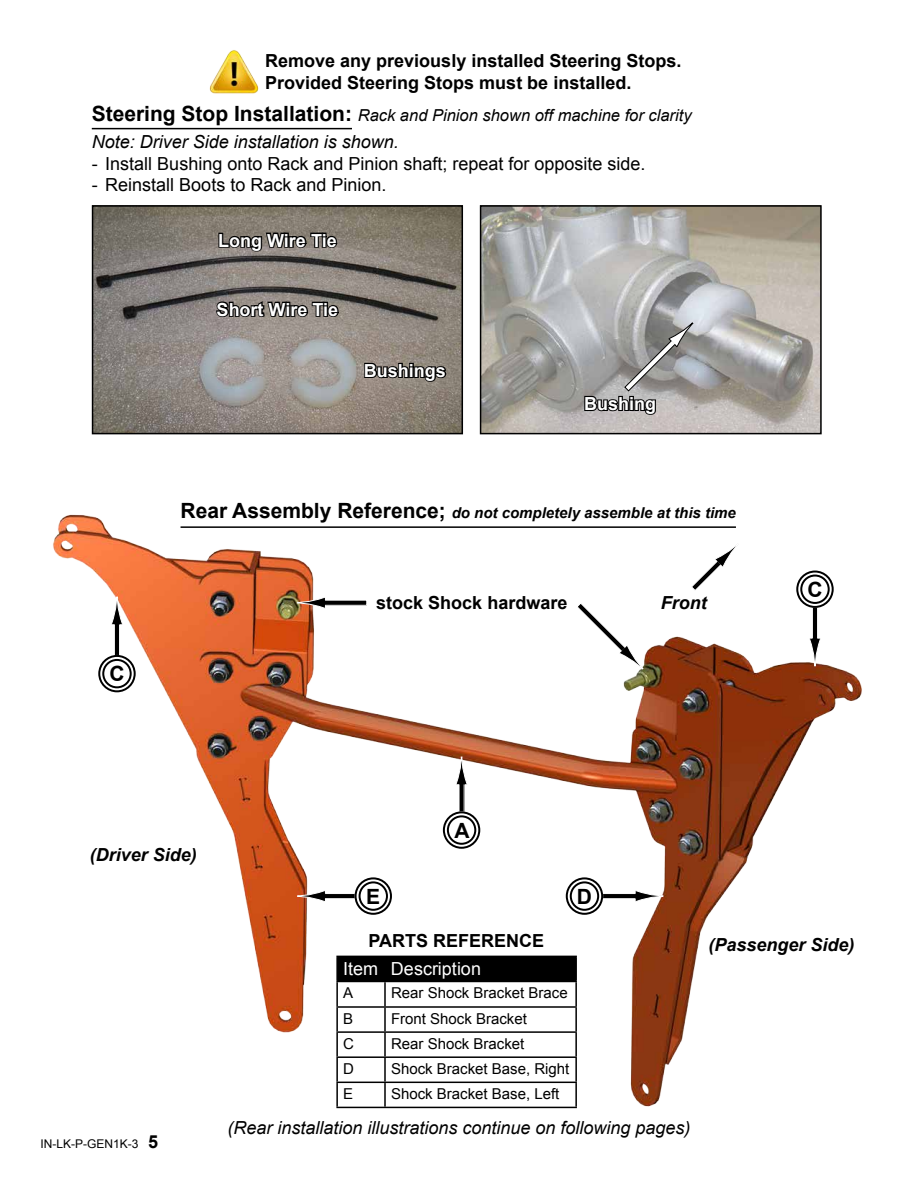
<style>
.page{position:relative;width:918px;height:1188px;background:#fff}
.page>*{position:absolute;margin:0;border:0;box-sizing:border-box;transform-origin:0 0}
.t1{font:700 21px "Arial";color:#000}
.t2{font:700 18px/21.6px "Arial";color:#000}
.t3{font:18px "Arial";color:#000}
.t4{font:italic 18px "Arial";color:#000}
.t5{font:700 18px "Arial";color:#fff}
.t6{font:italic 700 18px "Arial";color:#000}
.t7{font:18px "Arial";color:#fff}
.t8{font:italic 16.5px "Arial";color:#000}
.t9{font:15px "Arial";color:#000}
.t10{font:italic 700 15px "Arial";color:#000}
.t11{font:12px "Arial";color:#000}
.s1{font-weight:700;font-style:normal;font-size:21px}
.s2{font-style:normal;font-size:21px}
.s3{font-weight:700;font-size:18px}
</style>
<div class="page">
<img style="left:53px;top:514px;width:809px;height:595px">
<svg style="left:88px;top:845px;width:111px;height:22px"></svg>
<svg style="left:707px;top:935px;width:150px;height:23px"></svg>
<svg style="left:659px;top:542px;width:80px;height:71px"></svg>
<div style="left:459px;top:784px;width:5px;height:33px;background:#000"></div>
<svg style="left:455px;top:757px;width:13px;height:29px"></svg>
<svg style="left:446px;top:814px;width:31px;height:32px"></svg>
<div style="left:443px;top:811px;width:37px;height:38px;border:6px solid #fff;border-radius:50%"></div>
<div style="left:443px;top:811px;width:37px;height:38px;border:2px solid #000;border-radius:50%"></div>
<div style="left:447px;top:815px;width:29px;height:30px;border:2px solid #000;border-radius:50%"></div>
<svg style="left:451px;top:820px;width:22px;height:20px"></svg>
<div style="left:812px;top:605px;width:6px;height:33px;background:#000"></div>
<div style="left:812px;top:605px;width:6px;height:34px;border:1px solid #fff"></div>
<svg style="left:808px;top:637px;width:14px;height:30px"></svg>
<svg style="left:799px;top:574px;width:32px;height:31px"></svg>
<div style="left:796px;top:571px;width:38px;height:37px;border:6px solid #fff;border-radius:50%"></div>
<div style="left:796px;top:571px;width:38px;height:37px;border:2px solid #000;border-radius:50%"></div>
<div style="left:800px;top:575px;width:30px;height:29px;border:2px solid #000;border-radius:50%"></div>
<svg style="left:806px;top:579px;width:18px;height:21px"></svg>
<div style="left:114px;top:624px;width:6px;height:33px;background:#000"></div>
<div style="left:114px;top:624px;width:6px;height:34px;border:1px solid #fff"></div>
<svg style="left:110px;top:597px;width:14px;height:29px"></svg>
<svg style="left:101px;top:658px;width:32px;height:31px"></svg>
<div style="left:98px;top:655px;width:38px;height:37px;border:6px solid #fff;border-radius:50%"></div>
<div style="left:98px;top:655px;width:38px;height:37px;border:2px solid #000;border-radius:50%"></div>
<div style="left:102px;top:659px;width:30px;height:29px;border:2px solid #000;border-radius:50%"></div>
<svg style="left:108px;top:663px;width:18px;height:21px"></svg>
<div style="left:325px;top:894px;width:33px;height:5px;background:#000"></div>
<div style="left:325px;top:893px;width:33px;height:6px;border:1px solid #fff"></div>
<svg style="left:297px;top:890px;width:29px;height:13px"></svg>
<svg style="left:358px;top:880px;width:31px;height:32px"></svg>
<div style="left:355px;top:877px;width:37px;height:38px;border:6px solid #fff;border-radius:50%"></div>
<div style="left:355px;top:877px;width:37px;height:38px;border:2px solid #000;border-radius:50%"></div>
<div style="left:359px;top:881px;width:29px;height:30px;border:2px solid #000;border-radius:50%"></div>
<svg style="left:366px;top:886px;width:15px;height:20px"></svg>
<div style="left:602px;top:894px;width:33px;height:5px;background:#000"></div>
<div style="left:602px;top:893px;width:34px;height:6px;border:1px solid #fff"></div>
<svg style="left:634px;top:889px;width:30px;height:14px"></svg>
<svg style="left:569px;top:880px;width:31px;height:32px"></svg>
<div style="left:566px;top:877px;width:37px;height:38px;border:6px solid #fff;border-radius:50%"></div>
<div style="left:566px;top:877px;width:37px;height:38px;border:2px solid #000;border-radius:50%"></div>
<div style="left:570px;top:881px;width:29px;height:30px;border:2px solid #000;border-radius:50%"></div>
<svg style="left:576px;top:886px;width:18px;height:20px"></svg>
<div style="left:325px;top:600px;width:42px;height:5px;background:#000"></div>
<div style="left:325px;top:600px;width:42px;height:6px;border:1px solid #fff"></div>
<svg style="left:297px;top:596px;width:29px;height:13px"></svg>
<svg style="left:576px;top:602px;width:68px;height:69px"></svg>
<svg style="left:180px;top:514px;width:559px;height:16px"></svg>
<div style="left:349px;top:927px;width:216px;height:27px;background:#fff;border-radius:12px"></div>
<div style="left:338px;top:957px;width:237px;height:24px;background:#000"></div>
<hr style="left:336px;top:981px;width:49px;height:1px;background:#000">
<hr style="left:336px;top:982px;width:2px;height:24px;background:#000">
<hr style="left:385px;top:981px;width:192px;height:1px;background:#000">
<hr style="left:384px;top:982px;width:2px;height:24px;background:#000">
<hr style="left:575px;top:982px;width:2px;height:24px;background:#000">
<hr style="left:336px;top:1006px;width:49px;height:2px;background:#000">
<hr style="left:336px;top:1008px;width:2px;height:23px;background:#000">
<hr style="left:385px;top:1006px;width:192px;height:2px;background:#000">
<hr style="left:384px;top:1008px;width:2px;height:23px;background:#000">
<hr style="left:575px;top:1008px;width:2px;height:23px;background:#000">
<hr style="left:336px;top:1031px;width:49px;height:2px;background:#000">
<hr style="left:336px;top:1033px;width:2px;height:23px;background:#000">
<hr style="left:385px;top:1031px;width:192px;height:2px;background:#000">
<hr style="left:384px;top:1033px;width:2px;height:23px;background:#000">
<hr style="left:575px;top:1033px;width:2px;height:23px;background:#000">
<hr style="left:336px;top:1056px;width:49px;height:2px;background:#000">
<hr style="left:336px;top:1058px;width:2px;height:24px;background:#000">
<hr style="left:385px;top:1056px;width:192px;height:2px;background:#000">
<hr style="left:384px;top:1058px;width:2px;height:24px;background:#000">
<hr style="left:575px;top:1058px;width:2px;height:24px;background:#000">
<hr style="left:336px;top:1082px;width:49px;height:1px;background:#000">
<hr style="left:336px;top:1083px;width:2px;height:24px;background:#000">
<hr style="left:385px;top:1082px;width:192px;height:1px;background:#000">
<hr style="left:384px;top:1083px;width:2px;height:24px;background:#000">
<hr style="left:575px;top:1083px;width:2px;height:24px;background:#000">
<hr style="left:336px;top:1107px;width:49px;height:1px;background:#000">
<hr style="left:385px;top:1107px;width:192px;height:1px;background:#000">
<hr style="left:336px;top:956px;width:49px;height:1px;background:#000">
<hr style="left:336px;top:957px;width:2px;height:24px;background:#000">
<hr style="left:385px;top:956px;width:192px;height:1px;background:#000">
<hr style="left:384px;top:957px;width:2px;height:24px;background:#000">
<hr style="left:575px;top:957px;width:2px;height:24px;background:#000">
<hr style="left:92px;top:128px;width:260px;height:1px;background:#000">
<img style="left:95px;top:208px;width:365px;height:223px">
<div style="left:92px;top:205px;width:371px;height:229px;border:2px solid #000"></div>
<svg style="left:217px;top:228px;width:122px;height:25px"></svg>
<svg style="left:215px;top:297px;width:125px;height:25px"></svg>
<svg style="left:363px;top:361px;width:85px;height:23px"></svg>
<img style="left:483px;top:208px;width:336px;height:223px">
<div style="left:480px;top:205px;width:342px;height:229px;border:2px solid #000"></div>
<svg style="left:583px;top:321px;width:111px;height:96px"></svg>
<img style="left:209px;top:50px;width:50px;height:44px">
<p class="t2" style="left:265px;top:51px;width:418px">Remove any previously installed Steering Stops.<br>Provided Steering Stops must be installed.</p>
<p class="t8" style="left:92px;top:105px;width:601px"><span class="s1">Steering Stop Installation:</span> Rack and Pinion shown off machine for clarity</p>
<p class="t4" style="left:92px;top:130px;width:309px">Note: Driver Side installation is shown.</p>
<p class="t3" style="left:92px;top:152px;width:555px">- Install Bushing onto Rack and Pinion shaft; repeat for opposite side.</p>
<p class="t3" style="left:92px;top:173px;width:296px">- Reinstall Boots to Rack and Pinion.</p>
<p class="t5" style="left:218px;top:228px;width:120px">Long Wire Tie</p>
<p class="t5" style="left:217px;top:297px;width:123px">Short Wire Tie</p>
<p class="t5" style="left:364px;top:359px;width:84px">Bushings</p>
<p class="t5" style="left:584px;top:392px;width:73px">Bushing</p>
<p class="t10" style="left:181px;top:503px;width:557px"><span class="s2">Rear Assembly Reference;</span> do not completely assemble at this time</p>
<p class="t1" style="left:109px;top:660px;width:17px">C</p>
<p class="t6" style="left:90px;top:842px;width:109px">(Driver Side)</p>
<p class="t2" style="left:376px;top:593px;width:193px">stock Shock hardware</p>
<p class="t6" style="left:661px;top:591px;width:47px">Front</p>
<p class="t1" style="left:454px;top:816px;width:17px">A</p>
<p class="t1" style="left:366px;top:882px;width:16px">E</p>
<p class="t1" style="left:577px;top:882px;width:17px">D</p>
<p class="t1" style="left:807px;top:576px;width:17px">C</p>
<p class="t11" style="left:40px;top:1135px;width:119px">IN-LK-P-GEN1K-3 <span class="s3">5</span></p>
<p class="t2" style="left:368px;top:930px;width:177px">PARTS REFERENCE</p>
<p class="t7" style="left:343px;top:957px;width:139px">Item Description</p>
<p class="t9" style="left:343px;top:983px;width:12px">A</p>
<p class="t9" style="left:391px;top:983px;width:178px">Rear Shock Bracket Brace</p>
<p class="t9" style="left:343px;top:1009px;width:12px">B</p>
<p class="t9" style="left:391px;top:1009px;width:137px">Front Shock Bracket</p>
<p class="t9" style="left:343px;top:1034px;width:12px">C</p>
<p class="t9" style="left:391px;top:1034px;width:135px">Rear Shock Bracket</p>
<p class="t9" style="left:343px;top:1059px;width:12px">D</p>
<p class="t9" style="left:391px;top:1059px;width:180px">Shock Bracket Base, Right</p>
<p class="t9" style="left:343px;top:1084px;width:12px">E</p>
<p class="t9" style="left:391px;top:1084px;width:170px">Shock Bracket Base, Left</p>
<p class="t4" style="left:227px;top:1116px;width:465px">(Rear installation illustrations continue on following pages)</p>
<p class="t6" style="left:709px;top:933px;width:148px">(Passenger Side)</p>
</div>
